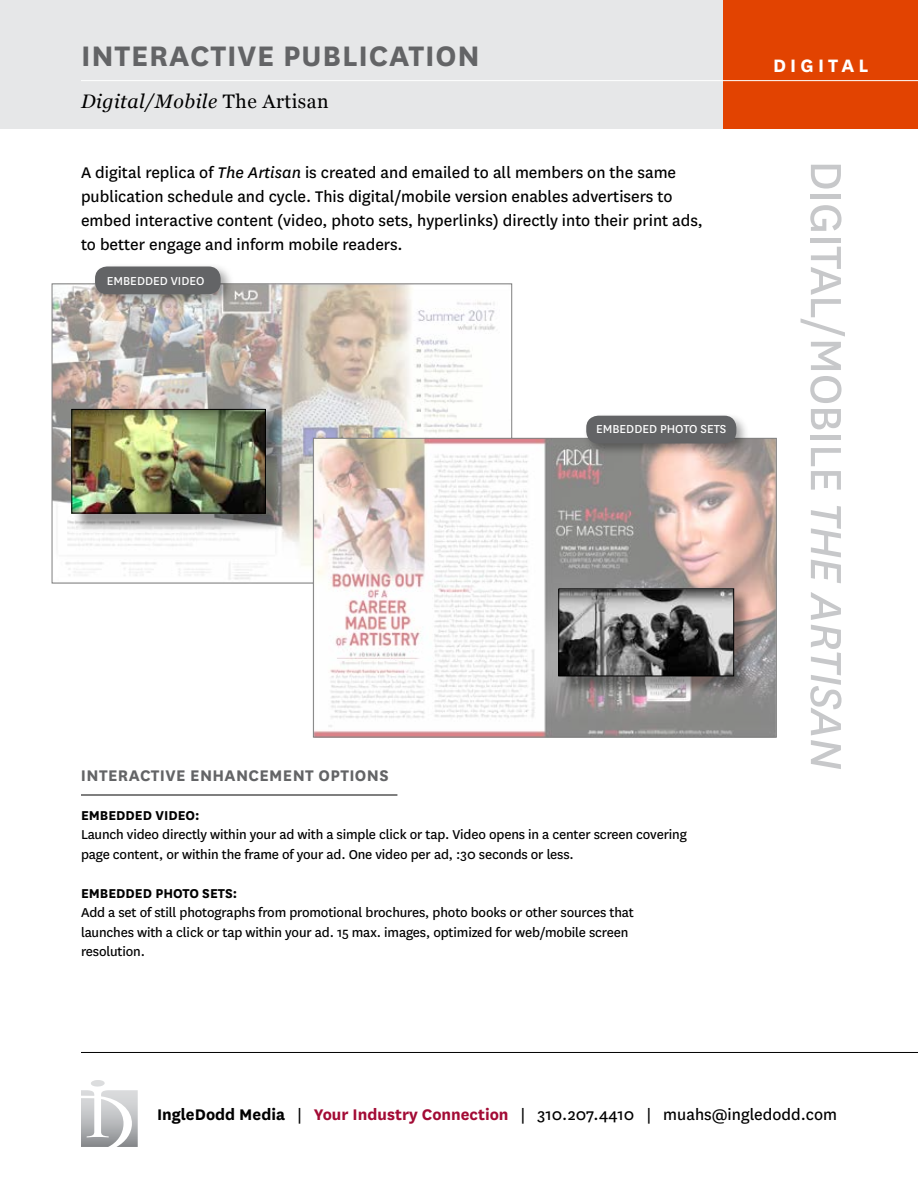
<style>
.page{position:relative;width:918px;height:1188px;background:#fff}
.page>*{position:absolute;margin:0;border:0;box-sizing:border-box;transform-origin:0 0}
.t1{font:51px "National";letter-spacing:-.01em;color:#c7c8ca}
.t2{font:700 33px "National";letter-spacing:.025em;color:#636466}
.t3{font:700 21px "National";letter-spacing:.2em;color:#fff}
.t4{font:italic 19.5px "Georgia";letter-spacing:.025em;color:#000}
.t5{font:18px/24px "National";color:#000}
.t6{font:700 18px "National";letter-spacing:.02em;color:#636466}
.t7{font:15px/19.5px "National";letter-spacing:-.01em;color:#000}
.t8{font:700 15px "National";color:#000}
.t9{font:13.5px "National";color:#fff}
.s1{font-style:normal}
.s2{font-style:italic}
.s3{font-weight:700}
.s4{font-weight:700;color:#a30b35}
</style>
<div class="page">
<div style="left:0;top:0;width:918px;height:129px;background:#e6e7e8"></div>
<div style="left:724px;top:0;width:194px;height:129px;background:#e24301"></div>
<hr style="left:81px;top:80px;width:837px;height:1px;background:#fff">
<hr style="left:81px;top:1052px;width:837px;height:1px;background:#000">
<svg style="left:81px;top:1080px;width:57px;height:67px"></svg>
<hr style="left:81px;top:795px;width:316px;height:1px;background:#000">
<img style="left:54px;top:286px;width:456px;height:295px">
<div style="left:74px;top:411px;width:210px;height:121px;background:#000;opacity:.4"></div>
<img style="left:73px;top:411px;width:191px;height:100px">
<div style="left:71px;top:409px;width:195px;height:104px;border:1px solid #000"></div>
<div style="left:92px;top:263px;width:142px;height:45px;background:#000;opacity:.35"></div>
<div style="left:95px;top:266px;width:126px;height:28px;background:#636466;border-radius:12px"></div>
<img style="left:315px;top:440px;width:460px;height:295px">
<div style="left:561px;top:591px;width:192px;height:104px;background:#000;opacity:.4"></div>
<img style="left:560px;top:590px;width:172px;height:84px">
<div style="left:558px;top:588px;width:176px;height:88px;border:1px solid #000"></div>
<div style="left:583px;top:412px;width:167px;height:45px;background:#000;opacity:.35"></div>
<div style="left:586px;top:416px;width:150px;height:27px;background:#636466;border-radius:12px"></div>
<h2 class="t2" style="left:81px;top:33px;width:400px">INTERACTIVE PUBLICATION</h2>
<p class="t4" style="left:81px;top:87px;width:249px">Digital/Mobile <span class="s1">The Artisan</span></p>
<p class="t5" style="left:81px;top:159px;width:624px">A digital replica of <span class="s2">The Artisan</span> is created and emailed to all members on the same publication schedule and cycle. This digital/mobile version enables advertisers to embed interactive content (video, photo sets, hyperlinks) directly into their print ads, to better engage and inform mobile readers.</p>
<p class="t9" style="left:107px;top:272px;width:99px">EMBEDDED VIDEO</p>
<p class="t9" style="left:596px;top:420px;width:132px">EMBEDDED PHOTO SETS</p>
<p class="t6" style="left:81px;top:762px;width:309px">INTERACTIVE ENHANCEMENT OPTIONS</p>
<p class="t8" style="left:81px;top:804px;width:120px">EMBEDDED VIDEO:</p>
<p class="t7" style="left:81px;top:824px;width:608px">Launch video directly within your ad with a simple click or tap. Video opens in a center screen covering page content, or within the frame of your ad. One video per ad, :30 seconds or less.</p>
<p class="t8" style="left:81px;top:882px;width:158px">EMBEDDED PHOTO SETS:</p>
<p class="t7" style="left:81px;top:902px;width:554px">Add a set of still photographs from promotional brochures, photo books or other sources that launches with a click or tap within your ad. 15 max. images, optimized for web/mobile screen resolution.</p>
<p class="t3" style="left:773px;top:51px;width:97px">DIGITAL</p>
<h1 class="t1" style="left:860px;top:160px;width:611px;rotate:90deg">DIGITAL/MOBILE <span class="s2">THE ARTISAN</span></h1>
<p class="t5" style="left:157px;top:1102px;width:681px"><span class="s3">IngleDodd Media</span> | <span class="s4">Your Industry Connection</span> | 310.207.4410 | muahs@ingledodd.com</p>
</div>
